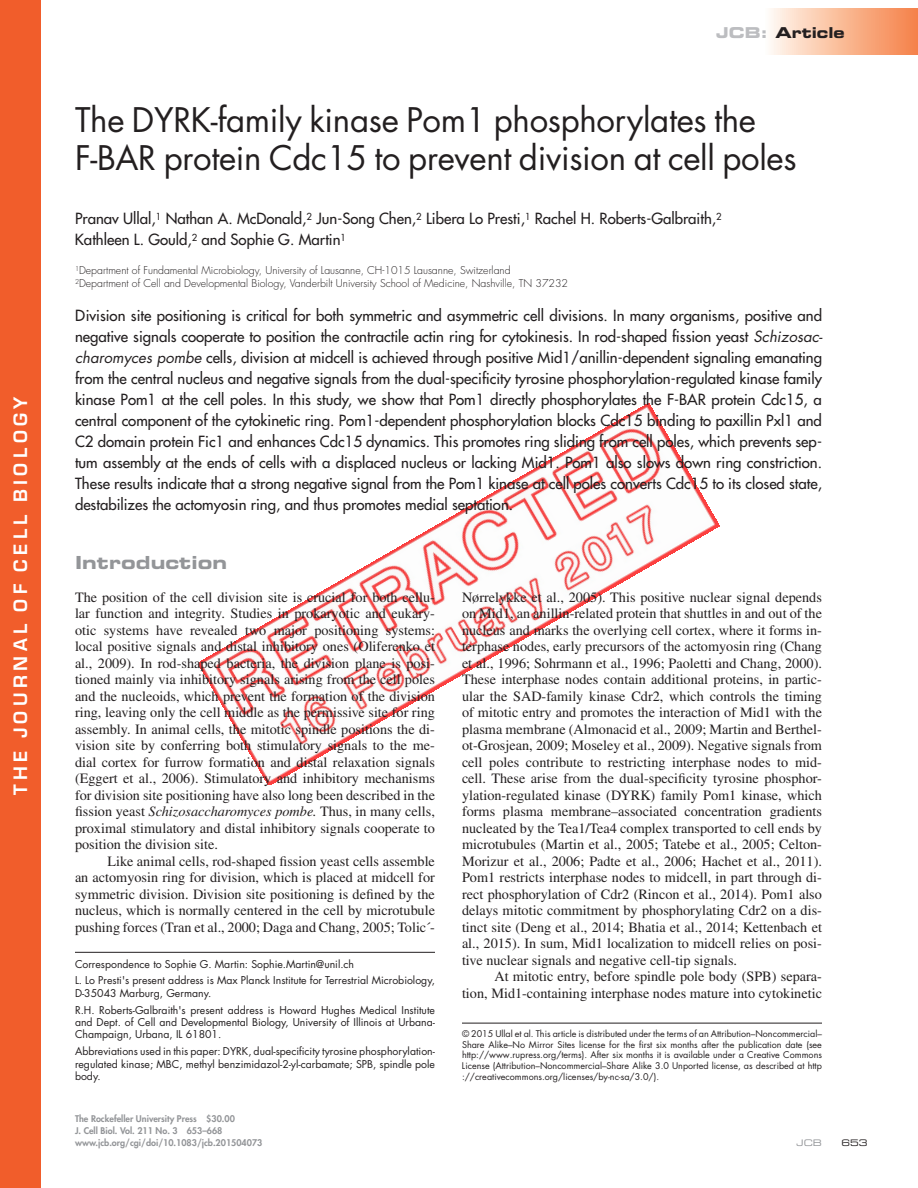
<style>
.page{position:relative;width:918px;height:1188px;background:#fff}
.page>*{position:absolute;margin:0;border:0;box-sizing:border-box;transform-origin:0 0}
.Article_Title{font:33px/38.2px "Futura Std";letter-spacing:-.01em;color:#231f20}
.t1{font:600 18px "Eurostile";letter-spacing:.25em;color:#fff}
.S1_Introduction{font:18px "Eurostile LT Std Bold Ex 2";letter-spacing:.005em;color:#939598}
.AB1{font:500 15px/21px "Futura Std";color:#231f20;text-align:justify}
.Authors{font:500 15px/21px "Futura Std";color:#231f20}
.t2{font:15px "Eurostile LT Std Bold Ex 2";color:#231f20}
.Para_Text{font:14.25px/16.5px "Times LT Std";color:#231f20;text-align:justify}
.Flush_Left{font:14.25px/16.5px "Times LT Std";color:#231f20;text-align:justify}
.Correspondence{font:10.5px/12.5px "Futura Std";color:#231f20}
.AF{font:300 10.5px "Futura Std";color:#231f20}
.Abbreviations{font:10.5px/12.5px "Futura Std";color:#231f20;text-align:justify}
.license{font:9px/10.8px "Futura Std";color:#231f20;text-align:justify}
.Copyright{font:800 9px "Futura Std";color:#939598}
.t3{font:9px "Eurostile LT Std Ex 2";color:#939598}
.pageFolio{font:9px "Eurostile LT Std Ex 2";color:#231f20}
.s1{color:#bcbdc0}
.s2{font-weight:400;font-style:italic}
.s3{font-style:italic}
</style>
<div class="page">
<img style="left:199px;top:403px;width:520px;height:382px">
<div style="left:763px;top:8px;width:155px;height:47px;background:linear-gradient(to right,#fffcf5,#f57f43)"></div>
<hr style="left:462px;top:1023px;width:360px;height:1px;background:#231f20">
<hr style="left:75px;top:952px;width:360px;height:1px;background:#231f20">
<div style="left:0;top:0;width:40px;height:1188px;background:#f15d2b"></div>
<p class="t1" style="left:13px;top:795px;width:400px;rotate:-90deg">THE JOURNAL OF CELL BIOLOGY</p>
<p class="t2" style="left:716px;top:22px;width:130px"><span class="s1">JCB:</span> Article</p>
<p class="Article_Title" style="left:75px;top:101px;width:723px">The DYRK-family kinase Pom1 phosphorylates the<br>F-BAR protein Cdc15 to prevent division at cell poles</p>
<p class="Authors" style="left:75px;top:209px;width:648px">Pranav Ullal,<sup>1</sup> Nathan A. McDonald,<sup>2</sup> Jun‑Song Chen,<sup>2</sup> Libera Lo Presti,<sup>1</sup> Rachel H. Roberts‑Galbraith,<sup>2<br></sup>Kathleen L. Gould,<sup>2</sup> and Sophie G. Martin<sup>1</sup></p>
<p class="AF" style="left:75px;top:264px;width:437px"><sup>1</sup>Department of Fundamental Microbiology, University of Lausanne, CH-1015 Lausanne, Switzerland</p>
<p class="AF" style="left:75px;top:277px;width:495px"><sup>2</sup>Department of Cell and Developmental Biology, Vanderbilt University School of Medicine, Nashville, TN 37232</p>
<p class="AB1" style="left:75px;top:305px;width:749px">Division site positioning is critical for both symmetric and asymmetric cell divisions. In many organisms, positive and negative signals cooperate to position the contractile actin ring for cytokinesis. In rod-shaped fission yeast <span class="s2">Schizosac&shy;charomyces pombe</span> cells, division at midcell is achieved through positive Mid1/anillin-dependent signaling emanating from the central nucleus and negative signals from the dual-specificity tyrosine phosphorylation-regulated kinase family kinase Pom1 at the cell poles. In this study, we show that Pom1 directly phosphorylates the F-BAR protein Cdc15, a central component of the cytokinetic ring. Pom1-dependent phosphorylation blocks Cdc15 binding to paxillin Pxl1 and C2 domain protein Fic1 and enhances Cdc15 dynamics. This promotes ring sliding from cell poles, which prevents sep&shy;tum assembly at the ends of cells with a displaced nucleus or lacking Mid1. Pom1 also slows down ring constriction.<br>These results indicate that a strong negative signal from the Pom1 kinase at cell poles converts Cdc15 to its closed state, destabilizes the actomyosin ring, and thus promotes medial septation.</p>
<p class="S1_Introduction" style="left:75px;top:549px;width:154px">Introduction</p>
<p class="Flush_Left" style="left:75px;top:588px;width:362px">The position of the cell division site is crucial for both cellu&shy;lar function and integrity. Studies in prokaryotic and eukary&shy;otic systems have revealed two major positioning systems: local positive signals and distal inhibitory ones (Oliferenko et al., 2009). In rod-shaped bacteria, the division plane is posi&shy;tioned mainly via inhibitory signals arising from the cell poles and the nucleoids, which prevent the formation of the division ring, leaving only the cell middle as the permissive site for ring assembly. In animal cells, the mitotic spindle positions the di&shy;vision site by conferring both stimulatory signals to the me&shy;dial cortex for furrow formation and distal relaxation signals (Eggert et al., 2006). Stimulatory and inhibitory mechanisms for division site positioning have also long been described in the fission yeast <span class="s3">Schizosaccharomyces pombe.</span> Thus, in many cells, proximal stimulatory and distal inhibitory signals cooperate to position the division site.</p>
<p class="Para_Text" style="left:75px;top:852px;width:362px;text-indent:32px">Like animal cells, rod-shaped fission yeast cells assemble an actomyosin ring for division, which is placed at midcell for symmetric division. Division site positioning is defined by the nucleus, which is normally centered in the cell by microtubule pushing forces (Tran et al., 2000; Daga and Chang, 2005; Tolic´-</p>
<p class="Correspondence" style="left:75px;top:958px;width:281px">Correspondence to Sophie G. Martin: Sophie.Martin@unil.ch</p>
<p class="Correspondence" style="left:75px;top:974px;width:361px">L. Lo Presti's present address is Max Planck Institute for Terrestrial Microbiology,<br>D-35043 Marburg, Germany.</p>
<p class="Correspondence" style="left:75px;top:1004px;width:362px;text-align:justify">R.H. Roberts-Galbraith's present address is Howard Hughes Medical Institute and Dept. of Cell and Developmental Biology, University of Illinois at Urbana-Champaign, Urbana, IL 61801.</p>
<p class="Abbreviations" style="left:75px;top:1045px;width:362px">Abbreviations used in this paper: DYRK, dual-specificity tyrosine phosphorylation&shy;regulated kinase; MBC, methyl benzimidazol-2-yl-carbamate; SPB, spindle pole body.</p>
<p class="Copyright" style="left:75px;top:1113px;width:161px">The Rockefeller University Press $30.00</p>
<p class="Copyright" style="left:75px;top:1125px;width:149px">J. Cell Biol. Vol. 211 No. 3 653–668</p>
<p class="Copyright" style="left:75px;top:1137px;width:189px">www.jcb.org/cgi/doi/10.1083/jcb.201504073</p>
<p class="Para_Text" style="left:462px;top:588px;width:362px">Nørrelykke et al., 2005). This positive nuclear signal depends on Mid1, an anillin-related protein that shuttles in and out of the nucleus and marks the overlying cell cortex, where it forms in&shy;terphase nodes, early precursors of the actomyosin ring (Chang et al., 1996; Sohrmann et al., 1996; Paoletti and Chang, 2000).<br>These interphase nodes contain additional proteins, in partic&shy;ular the SAD-family kinase Cdr2, which controls the timing of mitotic entry and promotes the interaction of Mid1 with the plasma membrane (Almonacid et al., 2009; Martin and Berthel&shy;ot-Grosjean, 2009; Moseley et al., 2009). Negative signals from cell poles contribute to restricting interphase nodes to mid&shy;cell. These arise from the dual-specificity tyrosine phosphor&shy;ylation-regulated kinase (DYRK) family Pom1 kinase, which forms plasma membrane–associated concentration gradients nucleated by the Tea1/Tea4 complex transported to cell ends by microtubules (Martin et al., 2005; Tatebe et al., 2005; Celton-Morizur et al., 2006; Padte et al., 2006; Hachet et al., 2011).<br>Pom1 restricts interphase nodes to midcell, in part through di&shy;rect phosphorylation of Cdr2 (Rincon et al., 2014). Pom1 also delays mitotic commitment by phosphorylating Cdr2 on a dis&shy;tinct site (Deng et al., 2014; Bhatia et al., 2014; Kettenbach et al., 2015). In sum, Mid1 localization to midcell relies on posi&shy;tive nuclear signals and negative cell-tip signals.</p>
<p class="Para_Text" style="left:462px;top:968px;width:361px;text-align:right">At mitotic entry, before spindle pole body (SPB) separa-<br>tion, Mid1-containing interphase nodes mature into cytokinetic</p>
<p class="license" style="left:462px;top:1028px;width:362px">© 2015 Ullal et al. This article is distributed under the terms of an Attribution–Noncommercial– Share Alike–No Mirror Sites license for the first six months after the publication date (see http://www.rupress.org/terms). After six months it is available under a Creative Commons License (Attribution–Noncommercial–Share Alike 3.0 Unported license, as described at http ://creativecommons.org/licenses/by-nc-sa/3.0/).</p>
<p class="t3" style="left:796px;top:1136px;width:27px">JCB</p>
<p class="pageFolio" style="left:842px;top:1136px;width:28px">653</p>
</div>
